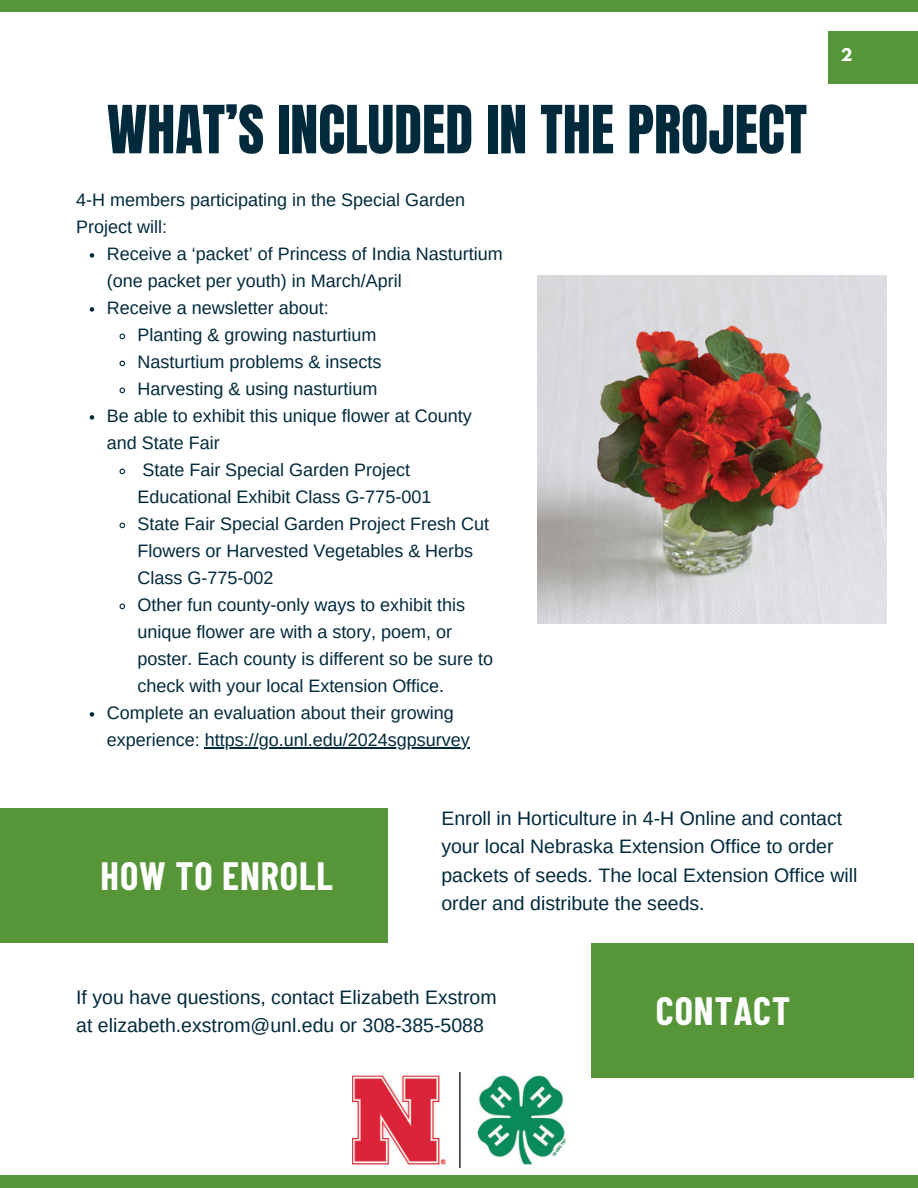
<style>
.page{position:relative;width:918px;height:1188px;background:#fff}
.page>*{position:absolute;margin:0;border:0;box-sizing:border-box;transform-origin:0 0}
.t1{font:56.4px "Anton";color:#022a3d}
.t2{font:700 38.55px "Barlow Condensed";letter-spacing:.025em;color:#fff}
.t3{font:19.5px/28.2px "Arimo";color:#022a3d}
.t4{font:18px/27px "Arimo";color:#022a3d}
.t5{font:700 15.45px "League Spartan";color:#fff}
</style>
<div class="page">
<div style="left:0;top:808px;width:388px;height:135px;background:#569639"></div>
<div style="left:0;top:0;width:918px;height:12px;background:#569639"></div>
<div style="left:0;top:1175px;width:918px;height:13px;background:#569639"></div>
<div style="left:828px;top:32px;width:90px;height:52px;background:#569639"></div>
<img style="left:537px;top:275px;width:349px;height:349px">
<div style="left:591px;top:943px;width:322px;height:135px;background:#569639"></div>
<img style="left:353px;top:1073px;width:212px;height:94px">
<svg style="left:90px;top:253px;width:4px;height:5px"></svg>
<svg style="left:90px;top:307px;width:4px;height:5px"></svg>
<svg style="left:119px;top:333px;width:7px;height:7px"></svg>
<svg style="left:119px;top:360px;width:7px;height:7px"></svg>
<svg style="left:119px;top:387px;width:7px;height:7px"></svg>
<svg style="left:90px;top:415px;width:4px;height:5px"></svg>
<svg style="left:119px;top:468px;width:7px;height:7px"></svg>
<svg style="left:119px;top:522px;width:7px;height:7px"></svg>
<svg style="left:119px;top:603px;width:7px;height:7px"></svg>
<svg style="left:90px;top:712px;width:4px;height:5px"></svg>
<hr style="left:205px;top:747px;width:265px;height:1px;background:#022a3d">
<p class="t1" style="left:107px;top:89px;width:702px">WHAT’S INCLUDED IN THE PROJECT</p>
<p class="t4" style="left:76px;top:186px;width:390px">4-H members participating in the Special Garden<br>Project will:</p>
<p class="t4" style="left:107px;top:240px;width:397px">Receive a ‘packet’ of Princess of India Nasturtium (one packet per youth) in March/April</p>
<p class="t4" style="left:107px;top:294px;width:223px">Receive a newsletter about:</p>
<p class="t4" style="left:137px;top:321px;width:240px">Planting &amp; growing nasturtium</p>
<p class="t4" style="left:137px;top:348px;width:245px">Nasturtium problems &amp; insects</p>
<p class="t4" style="left:137px;top:375px;width:241px">Harvesting &amp; using nasturtium</p>
<p class="t4" style="left:107px;top:402px;width:366px">Be able to exhibit this unique flower at County and State Fair</p>
<p class="t4" style="left:137px;top:456px;width:295px">State Fair Special Garden Project<br>Educational Exhibit Class G-775-001</p>
<p class="t4" style="left:137px;top:510px;width:353px">State Fair Special Garden Project Fresh Cut<br>Flowers or Harvested Vegetables &amp; Herbs<br>Class G-775-002</p>
<p class="t4" style="left:137px;top:591px;width:357px">Other fun county-only ways to exhibit this unique flower are with a story, poem, or poster. Each county is different so be sure to check with your local Extension Office.</p>
<p class="t4" style="left:107px;top:699px;width:365px">Complete an evaluation about their growing experience: https://go.unl.edu/2024sgpsurvey</p>
<p class="t5" style="left:841px;top:47px;width:13px">2</p>
<p class="t2" style="left:101px;top:851px;width:234px">HOW TO ENROLL</p>
<p class="t3" style="left:441px;top:804px;width:418px">Enroll in Horticulture in 4-H Online and contact your local Nebraska Extension Office to order packets of seeds. The local Extension Office will order and distribute the seeds.</p>
<p class="t3" style="left:76px;top:983px;width:422px">If you have questions, contact Elizabeth Exstrom at elizabeth.exstrom@unl.edu or 308-385-5088</p>
<p class="t2" style="left:656px;top:986px;width:136px">CONTACT</p>
</div>
